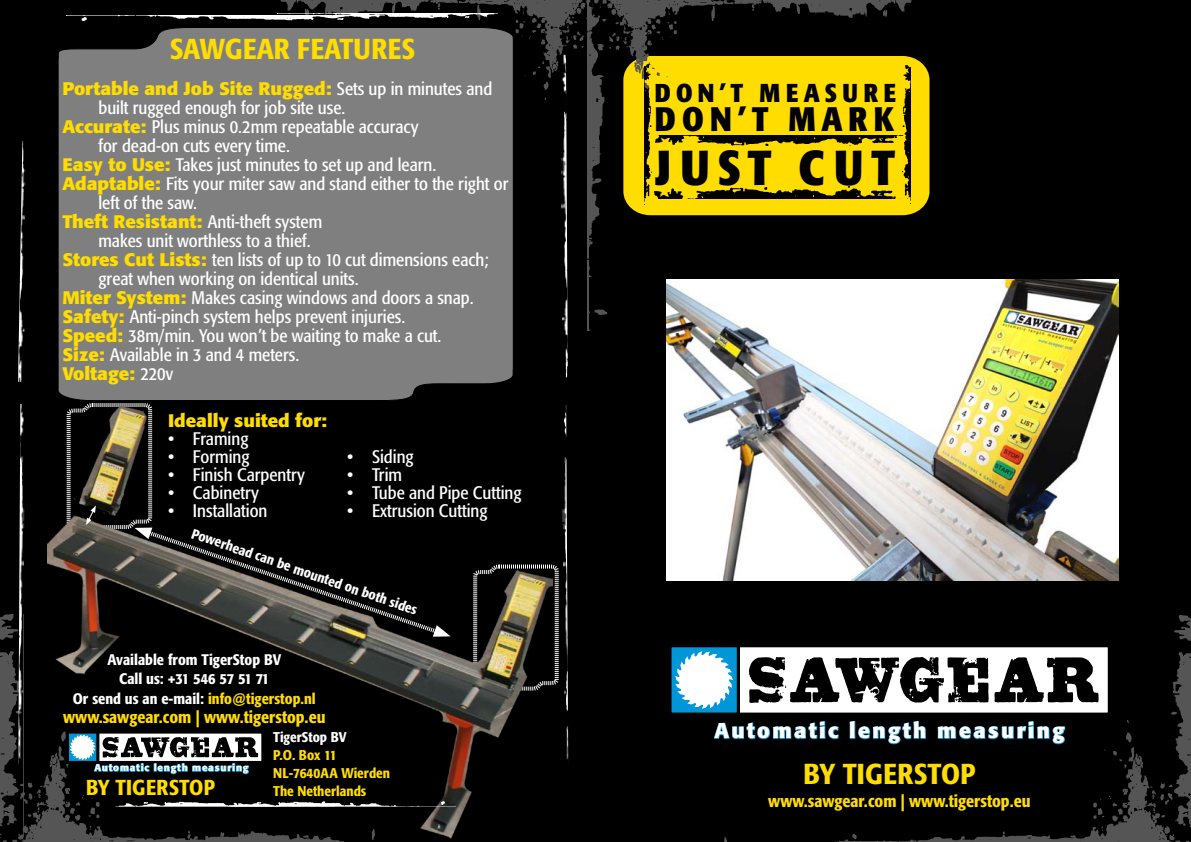
<style>
.page{position:relative;width:1191px;height:842px;background:#000}
.page>*{position:absolute;margin:0;border:0;box-sizing:border-box;transform-origin:0 0}
.t1{font:700 condensed 48.5px "Formata";letter-spacing:.17em;color:#000}
.t2{font:700 condensed 33.7px "Formata";letter-spacing:.18em;color:#000}
.t3{font:500 condensed 28.5px "Formata";color:#fd0}
.t4{font:700 condensed 25.6px "Formata";letter-spacing:.21em;color:#000}
.t5{font:500 condensed 21.4px "Formata";letter-spacing:.01em;color:#fd0}
.t6{font:700 21.2px "Formata";letter-spacing:.11em;color:#fff}
.t7{font:condensed 18px "Formata";color:#fff}
.t8{font:700 18px "Formata";color:#fd0}
.t9{font:500 condensed 17px "Formata";color:#fd0}
.t10{font:500 condensed 15.2px/19.5px "Formata";color:#fff;text-align:center}
.t11{font:500 condensed 14px "Formata";color:#fff}
.t12{font:500 condensed 14px/18px "Formata";color:#fd0}
.t13{font:700 9.8px "Formata";letter-spacing:.08em;color:#fff}
.s1{font-weight:400;font-stretch:condensed;color:#fff}
.s2{font-weight:700;font-stretch:normal;color:#fd0}
.s3{color:#fd0}
</style>
<div class="page">
<div style="left:623px;top:56px;width:306px;height:159px;background:#fd0"></div>
<svg style="left:552px;top:564px;width:7px;height:121px"></svg>
<img style="left:48px;top:524px;width:504px;height:315px">
<div style="left:58px;top:28px;width:455px;height:372px;background:#7f7f7f"></div>
<img style="left:666px;top:279px;width:452px;height:301px">
<img style="left:724px;top:838px;width:178px;height:4px">
<img style="left:976px;top:720px;width:214px;height:122px">
<img style="left:623px;top:0;width:153px;height:100px">
<img style="left:702px;top:0;width:210px;height:20px">
<img style="left:587px;top:99px;width:19px;height:232px">
<img style="left:1169px;top:615px;width:22px;height:223px">
<img style="left:216px;top:829px;width:168px;height:13px">
<img style="left:0;top:719px;width:216px;height:123px">
<img style="left:416px;top:0;width:212px;height:99px">
<img style="left:280px;top:0;width:210px;height:13px">
<img style="left:0;top:614px;width:23px;height:223px">
<img style="left:73px;top:834px;width:270px;height:7px">
<img style="left:839px;top:834px;width:271px;height:7px">
<div style="left:66px;top:730px;width:198px;height:34px;border:3px solid #000"></div>
<div style="left:66px;top:730px;width:33px;height:34px;border:3px solid #000"></div>
<img style="left:66px;top:15px;width:278px;height:5px">
<img style="left:115px;top:801px;width:113px;height:6px">
<img style="left:228px;top:801px;width:228px;height:6px">
<img style="left:277px;top:13px;width:220px;height:6px">
<img style="left:560px;top:55px;width:8px;height:323px">
<img style="left:562px;top:405px;width:6px;height:355px">
<img style="left:18px;top:141px;width:8px;height:241px">
<img style="left:18px;top:404px;width:7px;height:378px">
<div style="left:670px;top:646px;width:68px;height:68px;background:#0096d7"></div>
<div style="left:668px;top:644px;width:72px;height:72px;border:3px solid #000"></div>
<svg style="left:675px;top:644px;width:423px;height:101px"></svg>
<svg style="left:70px;top:734px;width:188px;height:60px"></svg>
<img style="left:645px;top:65px;width:6px;height:140px">
<img style="left:902px;top:66px;width:8px;height:138px">
<img style="left:654px;top:187px;width:253px;height:12px">
<img style="left:656px;top:136px;width:251px;height:10px">
<div style="left:65px;top:382px;width:85px;height:18px;background:#7f7f7f"></div>
<svg style="left:66px;top:403px;width:384px;height:234px"></svg>
<h3 class="t3" style="left:170px;top:32px;width:247px">SAWGEAR FEATURES</h3>
<p class="t8" style="left:62px;top:77px;width:431px">Portable and Job Site Rugged: <span class="s1">Sets up in minutes and</span></p>
<p class="t7" style="left:98px;top:97px;width:248px">built rugged enough for job site use.</p>
<p class="t7" style="left:62px;top:116px;width:358px"><span class="s2">Accurate:</span> Plus minus 0.2mm repeatable accuracy</p>
<p class="t7" style="left:98px;top:135px;width:193px">for dead-on cuts every time.</p>
<p class="t7" style="left:62px;top:154px;width:375px"><span class="s2">Easy to Use:</span> Takes just minutes to set up and learn.</p>
<p class="t7" style="left:62px;top:173px;width:447px"><span class="s2">Adaptable:</span> Fits your miter saw and stand either to the right or</p>
<p class="t7" style="left:98px;top:192px;width:100px">left of the saw.</p>
<p class="t7" style="left:62px;top:211px;width:261px"><span class="s2">Theft Resistant:</span> Anti-theft system</p>
<p class="t7" style="left:98px;top:230px;width:214px">makes unit worthless to a thief.</p>
<p class="t7" style="left:62px;top:249px;width:427px"><span class="s2">Stores Cut Lists:</span> ten lists of up to 10 cut dimensions each;</p>
<p class="t7" style="left:98px;top:268px;width:262px">great when working on identical units.</p>
<p class="t7" style="left:62px;top:287px;width:413px"><span class="s2">Miter System:</span> Makes casing windows and doors a snap.</p>
<p class="t7" style="left:62px;top:306px;width:344px"><span class="s2">Safety:</span> Anti-pinch system helps prevent injuries.</p>
<p class="t7" style="left:62px;top:325px;width:380px"><span class="s2">Speed:</span> 38m/min. You won’t be waiting to make a cut.</p>
<p class="t7" style="left:62px;top:344px;width:238px"><span class="s2">Size:</span> Available in 3 and 4 meters.</p>
<p class="t8" style="left:62px;top:363px;width:112px">Voltage: <span class="s1">220v</span></p>
<p class="t8" style="left:168px;top:409px;width:160px">Ideally suited for:</p>
<p class="t7" style="left:168px;top:428px;width:82px">• Framing</p>
<p class="t7" style="left:168px;top:446px;width:83px">• Forming</p>
<p class="t7" style="left:168px;top:464px;width:138px">• Finish Carpentry</p>
<p class="t7" style="left:168px;top:482px;width:92px">• Cabinetry</p>
<p class="t7" style="left:168px;top:500px;width:101px">• Installation</p>
<p class="t7" style="left:347px;top:446px;width:68px">• Siding</p>
<p class="t7" style="left:347px;top:464px;width:57px">• Trim</p>
<p class="t7" style="left:347px;top:482px;width:176px">• Tube and Pipe Cutting</p>
<p class="t7" style="left:347px;top:500px;width:142px">• Extrusion Cutting</p>
<p class="t11" style="left:195px;top:525px;width:239px;rotate:19deg">Powerhead can be mounted on both sides</p>
<p class="t10" style="left:73px;top:649px;width:244px">Available from TigerStop BV<br>Call us: +31 546 57 51 71<br>Or send us an e-mail: <span class="s3">info@tigerstop.nl</span></p>
<p class="t9" style="left:63px;top:707px;width:264px">www.sawgear.com | www.tigerstop.eu</p>
<p class="t13" style="left:94px;top:762px;width:156px">Automatic length measuring</p>
<p class="t5" style="left:86px;top:774px;width:131px">BY TIGERSTOP</p>
<p class="t11" style="left:273px;top:728px;width:75px">TigerStop BV</p>
<p class="t12" style="left:273px;top:745px;width:118px">P.O. Box 11<br>NL-7640AA Wierden<br>The Netherlands</p>
<h3 class="t4" style="left:655px;top:77px;width:242px">DON’T MEASURE</h3>
<h2 class="t2" style="left:655px;top:99px;width:241px">DON’T MARK</h2>
<h1 class="t1" style="left:655px;top:138px;width:242px">JUST CUT</h1>
<p class="t6" style="left:714px;top:718px;width:352px">Automatic length measuring</p>
<h3 class="t3" style="left:803px;top:757px;width:174px">BY TIGERSTOP</h3>
<p class="t9" style="left:768px;top:791px;width:264px">www.sawgear.com | www.tigerstop.eu</p>
</div>
